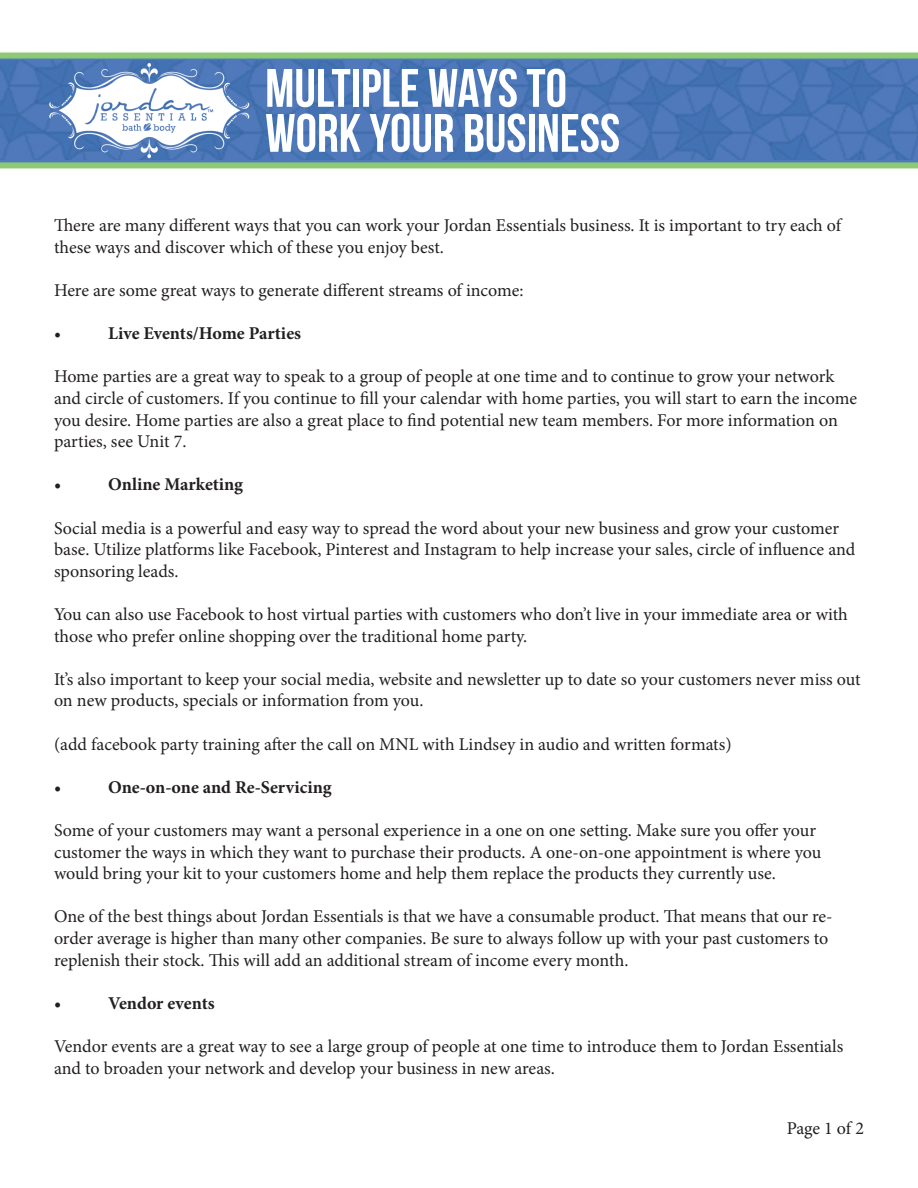
<style>
.page{position:relative;width:918px;height:1188px;background:#fff}
.page>*{position:absolute;margin:0;border:0;box-sizing:border-box;transform-origin:0 0}
.t1{font:54px "Bebas Neue";color:#fff}
.t2{font:18px/21.6px "Minion Pro";letter-spacing:-.005em;color:#231f20}
.t3{font:700 18px "Minion Pro";color:#231f20}
</style>
<div class="page">
<svg style="left:0;top:52px;width:918px;height:116px;background:#7fb48b"></svg>
<img style="left:0;top:61px;width:918px;height:98px">
<img style="left:42px;top:57px;width:214px;height:106px">
<p class="t1" style="left:265px;top:59px;width:303px">MULTIPLE WAYS TO</p>
<p class="t1" style="left:265px;top:104px;width:356px">WORK YOUR BUSINESS</p>
<p class="t2" style="left:54px;top:215px;width:789px">There are many different ways that you can work your Jordan Essentials business. It is important to try each of these ways and discover which of these you enjoy best.   </p>
<p class="t2" style="left:54px;top:280px;width:471px">Here are some great ways to generate different streams of income:</p>
<p class="t2" style="left:54px;top:323px;width:9px">•</p>
<p class="t3" style="left:108px;top:321px;width:195px">Live Events/Home Parties</p>
<p class="t2" style="left:54px;top:366px;width:805px">Home parties are a great way to speak to a group of people at one time and to continue to grow your network and circle of customers. If you continue to fill your calendar with home parties, you will start to earn the income you desire. Home parties are also a great place to find potential new team members. For more information on parties, see Unit 7.</p>
<p class="t3" style="left:54px;top:472px;width:9px">•</p>
<p class="t3" style="left:108px;top:472px;width:137px">Online Marketing</p>
<p class="t2" style="left:54px;top:517px;width:803px">Social media is a powerful and easy way to spread the word about your new business and grow your customer base. Utilize platforms like Facebook, Pinterest and Instagram to help increase your sales, circle of influence and sponsoring leads.</p>
<p class="t2" style="left:54px;top:604px;width:795px">You can also use Facebook to host virtual parties with customers who don’t live in your immediate area or with those who prefer online shopping over the traditional home party.</p>
<p class="t2" style="left:54px;top:668px;width:808px">It’s also important to keep your social media, website and newsletter up to date so your customers never miss out on new products, specials or information from you.</p>
<p class="t2" style="left:54px;top:733px;width:679px">(add facebook party training after the call on MNL with Lindsey in audio and written formats)</p>
<p class="t3" style="left:54px;top:774px;width:9px">•</p>
<p class="t3" style="left:108px;top:774px;width:225px">One-on-one and Re-Servicing</p>
<p class="t2" style="left:54px;top:820px;width:769px">Some of your customers may want a personal experience in a one on one setting. Make sure you offer your customer the ways in which they want to purchase their products. A one-on-one appointment is where you would bring your kit to your customers home and help them replace the products they currently use.</p>
<p class="t2" style="left:54px;top:906px;width:780px">One of the best things about Jordan Essentials is that we have a consumable product. That means that our re&shy;order average is higher than many other companies. Be sure to always follow up with your past customers to replenish their stock. This will add an additional stream of income every month.</p>
<p class="t3" style="left:54px;top:990px;width:9px">•</p>
<p class="t3" style="left:108px;top:990px;width:108px">Vendor events</p>
<p class="t2" style="left:54px;top:1036px;width:791px">Vendor events are a great way to see a large group of people at one time to introduce them to Jordan Essentials and to broaden your network and develop your business in new areas.</p>
<p class="t2" style="left:787px;top:1118px;width:79px">Page 1 of 2</p>
</div>
